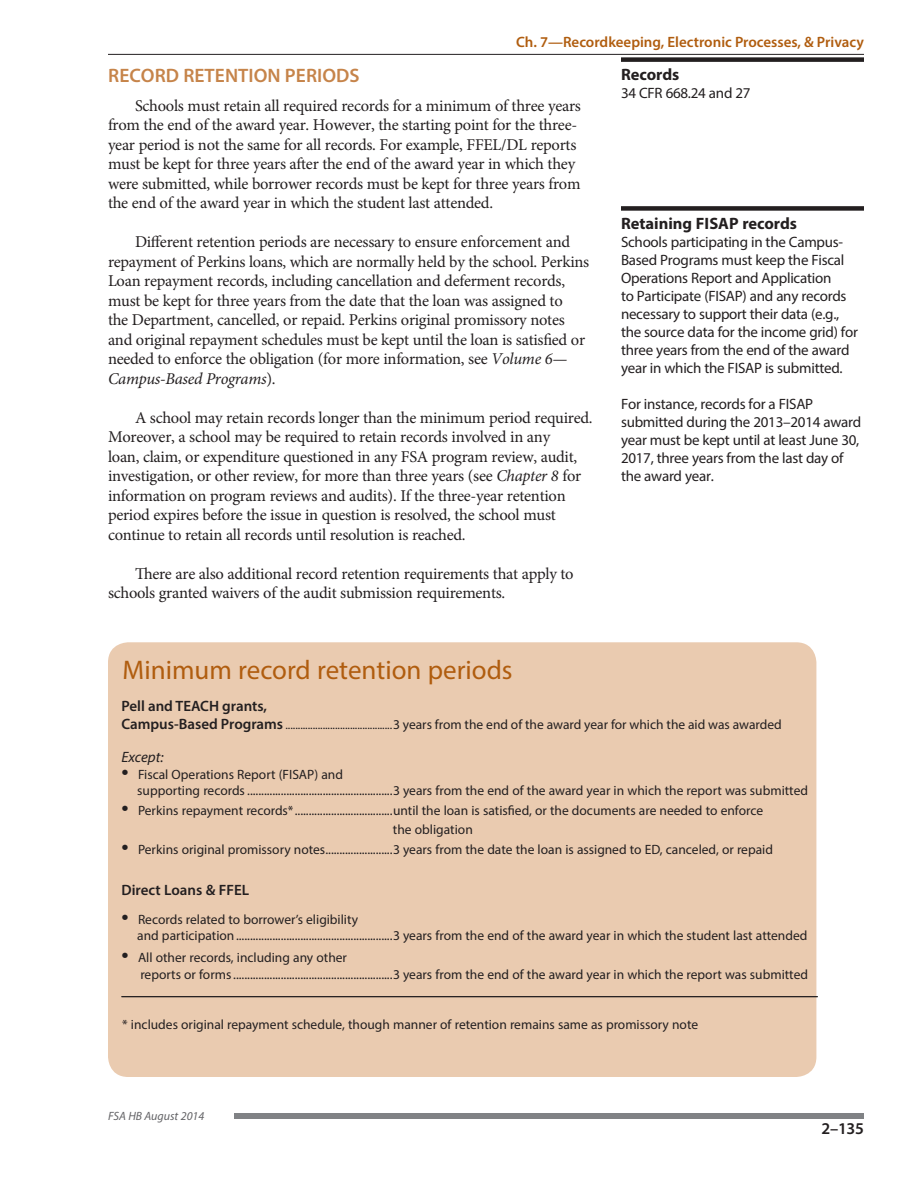
<style>
.page{position:relative;width:918px;height:1188px;background:#fff}
.page>*{position:absolute;margin:0;border:0;box-sizing:border-box;transform-origin:0 0}
.myria_head{font:27px "Myriad Pro";color:#b05d0f}
.Subhead{font:600 19.5px "Myriad Pro";letter-spacing:.005em;color:#c6844a}
.Body_Text{font:16.5px/19.5px "Minion Pro";letter-spacing:-.015em;color:#231f20}
.sidebar_title{font:700 16.5px "Myriad Pro";color:#231f20}
.t1{font:600 16.5px "Myriad Pro";color:#231f20}
.sidebar_text{font:15px/18px "Myriad Pro";letter-spacing:-.015em;color:#231f20}
.t2{font:600 15px "Myriad Pro";color:#b05d0f}
.t3{font:600 15px "Myriad Pro";color:#231f20}
.t4{font:italic 15px "Myriad Pro";color:#231f20}
.t5{font:13.5px/16.5px "Myriad Pro";color:#231f20}
.t6{font:italic 12px "Myriad Pro";color:#636366}
.s1{font-style:italic}
.s2{font-weight:600;font-size:15px}
.s3{font-size:12px}
.s4{font-size:25.5px}
</style>
<div class="page">
<hr style="left:108px;top:54px;width:756px;height:1px;background:#231f20">
<div style="left:234px;top:1113px;width:630px;height:6px;background:#808285"></div>
<div style="left:108px;top:642px;width:708px;height:435px;background:#eacbb0;border-radius:20px"></div>
<hr style="left:122px;top:996px;width:696px;height:1px;background:#231f20">
<div style="left:621px;top:206px;width:243px;height:5px;background:#231f20"></div>
<div style="left:621px;top:57px;width:243px;height:5px;background:#231f20"></div>
<p class="t2" style="left:516px;top:33px;width:349px">Ch. 7—Recordkeeping, Electronic Processes, &amp; Privacy</p>
<p class="Subhead" style="left:108px;top:63px;width:253px">RECORD RETENTION PERIODS</p>
<p class="Body_Text" style="left:108px;top:96px;width:474px;text-indent:27px">Schools must retain all required records for a minimum of three years from the end of the award year. However, the starting point for the three&shy;year period is not the same for all records. For example, FFEL/DL reports must be kept for three years after the end of the award year in which they were submitted, while borrower records must be kept for three years from the end of the award year in which the student last attended.</p>
<p class="Body_Text" style="left:108px;top:232px;width:483px;text-indent:27px">Different retention periods are necessary to ensure enforcement and repayment of Perkins loans, which are normally held by the school. Perkins Loan repayment records, including cancellation and deferment records, must be kept for three years from the date that the loan was assigned to<br>the Department, cancelled, or repaid. Perkins original promissory notes and original repayment schedules must be kept until the loan is satisfied or needed to enforce the obligation (for more information, see <span class="s1">Volume 6— Campus-Based Programs</span>).</p>
<p class="Body_Text" style="left:108px;top:408px;width:486px;text-indent:27px">A school may retain records longer than the minimum period required.<br>Moreover, a school may be required to retain records involved in any<br>loan, claim, or expenditure questioned in any FSA program review, audit, investigation, or other review, for more than three years (see <span class="s1">Chapter 8</span> for information on program reviews and audits). If the three-year retention period expires before the issue in question is resolved, the school must continue to retain all records until resolution is reached.</p>
<p class="Body_Text" style="left:108px;top:564px;width:467px;text-indent:27px">There are also additional record retention requirements that apply to schools granted waivers of the audit submission requirements.</p>
<p class="myria_head" style="left:122px;top:653px;width:392px">Minimum record retention periods</p>
<p class="sidebar_title" style="left:621px;top:64px;width:60px">Records</p>
<p class="sidebar_text" style="left:621px;top:84px;width:131px">34 CFR 668.24 and 27</p>
<p class="sidebar_title" style="left:621px;top:212px;width:178px">Retaining FISAP records</p>
<p class="sidebar_text" style="left:621px;top:232px;width:238px">Schools participating in the Campus-Based Programs must keep the Fiscal Operations Report and Application<br>to Participate (FISAP) and any records necessary to support their data (e.g., the source data for the income grid) for three years from the end of the award year in which the FISAP is submitted.</p>
<p class="sidebar_text" style="left:621px;top:394px;width:242px">For instance, records for a FISAP submitted during the 2013–2014 award year must be kept until at least June 30,<br>2017, three years from the last day of the award year.</p>
<p class="t3" style="left:122px;top:697px;width:147px">Pell and TEACH grants,</p>
<p class="t5" style="left:122px;top:716px;width:662px"><span class="s2">Campus-Based Programs</span> <span class="s3">...........................................</span>3 years from the end of the award year for which the aid was awarded</p>
<p class="t4" style="left:122px;top:748px;width:44px">Except:</p>
<p class="t5" style="left:137px;top:766px;width:672px;text-indent:-16px"><span class="s4">•</span> Fiscal Operations Report (FISAP) and<br>supporting records ....................................................3 years from the end of the award year in which the report was submitted</p>
<p class="t5" style="left:122px;top:802px;width:643px"><span class="s4">•</span> Perkins repayment records*...................................until the loan is satisfied, or the documents are needed to enforce</p>
<p class="t5" style="left:393px;top:821px;width:81px">the obligation</p>
<p class="t5" style="left:122px;top:841px;width:653px"><span class="s4">•</span> Perkins original promissory notes........................3 years from the date the loan is assigned to ED, canceled, or repaid</p>
<p class="t3" style="left:122px;top:881px;width:129px">Direct Loans &amp; FFEL</p>
<p class="t5" style="left:137px;top:911px;width:672px;text-indent:-16px"><span class="s4">•</span> Records related to borrower’s eligibility<br>and participation........................................................3 years from the end of the award year in which the student last attended</p>
<p class="t5" style="left:140px;top:949px;width:669px;text-indent:-19px"><span class="s4">•</span> All other records, including any other<br>reports or forms.........................................................3 years from the end of the award year in which the report was submitted</p>
<p class="t5" style="left:122px;top:1016px;width:577px">* includes original repayment schedule, though manner of retention remains same as promissory note</p>
<p class="t6" style="left:108px;top:1109px;width:98px">FSA HB August 2014</p>
<p class="t1" style="left:821px;top:1118px;width:44px">2–135</p>
</div>
